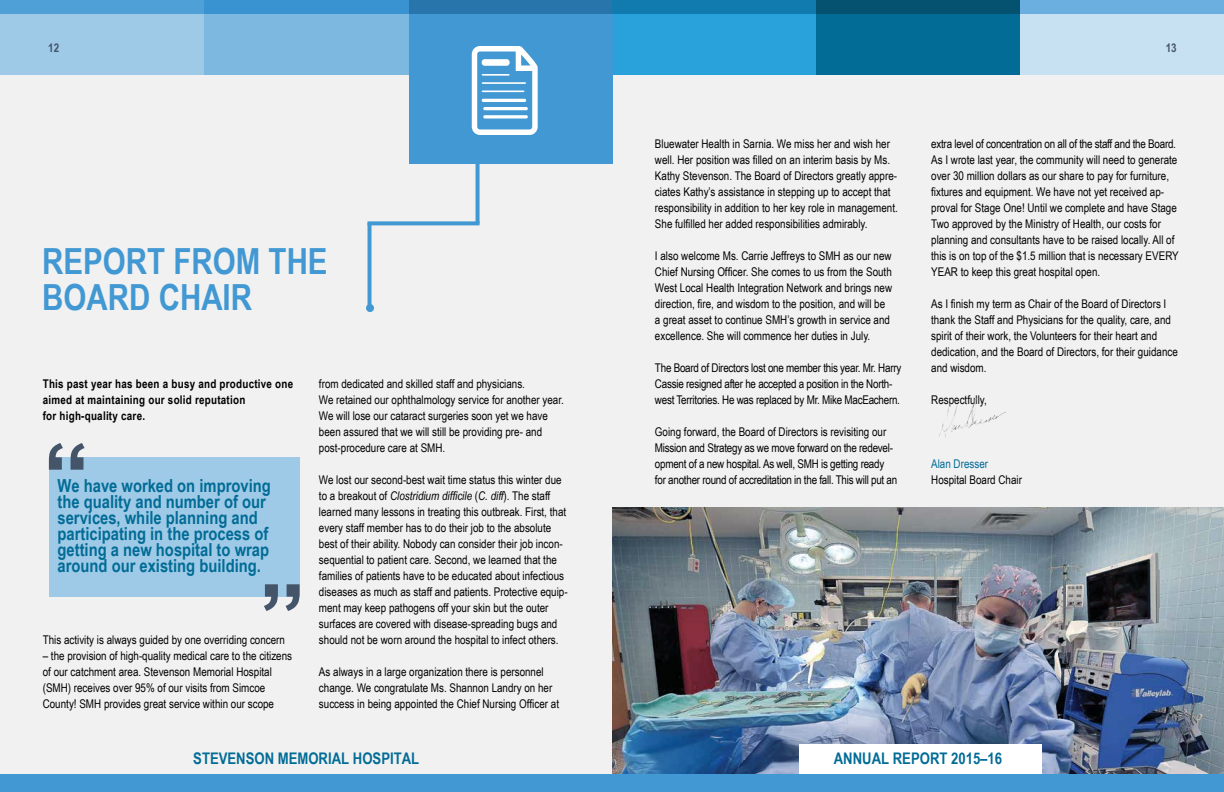
<style>
.page{position:relative;width:1224px;height:792px;background:#f1f1f1}
.page>*{position:absolute;margin:0;border:0;box-sizing:border-box;transform-origin:0 0}
.t1{font:700 36px/36px "Arial Narrow";color:#4198d3}
.t2{font:700 18px/16px "Arial Narrow";color:#026c96}
.t3{font:700 16px "Arial Narrow";color:#026c96}
.t4{font:12px/16px "Arial Narrow";color:#000}
.t5{font:12px/16px "Arial Narrow";letter-spacing:-.02em;color:#000}
.t6{font:700 12px/16px "Arial Narrow";letter-spacing:.02em;color:#000}
.t7{font:12px "Arial Narrow";color:#026c96}
.t8{font:700 12px "Arial Narrow";color:#445469}
.s1{font-style:italic}
</style>
<div class="page">
<div style="left:816px;top:1px;width:204px;height:74px;background:#026c96"></div>
<div style="left:612px;top:1px;width:204px;height:74px;background:#29a1db"></div>
<div style="left:204px;top:1px;width:204px;height:74px;background:#7cb8e0"></div>
<div style="left:0;top:0;width:204px;height:75px;background:#9ecae7"></div>
<div style="left:1020px;top:0;width:204px;height:75px;background:#c7e0f2"></div>
<div style="left:49px;top:457px;width:250px;height:140px;background:#9ecae7"></div>
<svg style="left:49px;top:443px;width:36px;height:27px"></svg>
<svg style="left:264px;top:584px;width:36px;height:27px"></svg>
<img style="left:939px;top:398px;width:67px;height:39px">
<img style="left:612px;top:507px;width:612px;height:267px">
<div style="left:800px;top:745px;width:242px;height:47px;background:#fff"></div>
<div style="left:409px;top:1px;width:204px;height:163px;background:#4198d3"></div>
<svg style="left:472px;top:46px;width:66px;height:89px"></svg>
<svg style="left:368px;top:225px;width:4px;height:79px"></svg>
<svg style="left:476px;top:164px;width:4px;height:57px"></svg>
<svg style="left:368px;top:221px;width:112px;height:4px"></svg>
<div style="left:366px;top:304px;width:8px;height:8px;background:#4198d3;border-radius:50%"></div>
<div style="left:816px;top:0;width:204px;height:13px;background:#045270"></div>
<div style="left:612px;top:0;width:204px;height:13px;background:#117bb0"></div>
<div style="left:408px;top:0;width:204px;height:13px;background:#2775aa"></div>
<div style="left:204px;top:0;width:204px;height:13px;background:#3893d0"></div>
<div style="left:0;top:0;width:204px;height:13px;background:#50a0d8"></div>
<div style="left:1020px;top:0;width:204px;height:13px;background:#6bafe0"></div>
<div style="left:0;top:774px;width:612px;height:18px;background:#4198d3"></div>
<div style="left:612px;top:774px;width:612px;height:18px;background:#4198d3"></div>
<p class="t8" style="left:48px;top:39px;width:12px">12</p>
<p class="t8" style="left:1166px;top:39px;width:12px">13</p>
<h1 class="t1" style="left:42px;top:241px;width:287px">REPORT FROM THE<br>BOARD CHAIR</h1>
<p class="t6" style="left:43px;top:375px;width:252px">This past year has been a busy and productive one aimed at maintaining our solid reputation<br>for high-quality care.</p>
<h2 class="t2" style="left:58px;top:477px;width:215px">We have worked on improving the quality and number of our services, while planning and participating in the process of getting a new hospital to wrap around our existing building.</h2>
<p class="t4" style="left:43px;top:631px;width:244px">This activity is always guided by one overriding concern</p>
<p class="t4" style="left:43px;top:647px;width:251px">– the provision of high-quality medical care to the citizens of our catchment area. Stevenson Memorial Hospital (SMH) receives over 95% of our visits from Simcoe County! SMH provides great service within our scope</p>
<p class="t4" style="left:319px;top:375px;width:246px">from dedicated and skilled staff and physicians.<br>We retained our ophthalmology service for another year.<br>We will lose our cataract surgeries soon yet we have been assured that we will still be providing pre- and post-procedure care at SMH.</p>
<p class="t4" style="left:319px;top:471px;width:250px">We lost our second-best wait time status this winter due to a breakout of <span class="s1">Clostridium difficile</span> (<span class="s1">C. diff</span>). The staff learned many lessons in treating this outbreak. First, that every staff member has to do their job to the absolute best of their ability. Nobody can consider their job incon&shy;sequential to patient care. Second, we learned that the families of patients have to be educated about infectious diseases as much as staff and patients. Protective equip&shy;ment may keep pathogens off your skin but the outer surfaces are covered with disease-spreading bugs and should not be worn around the hospital to infect others.</p>
<p class="t4" style="left:319px;top:663px;width:242px">As always in a large organization there is personnel change. We congratulate Ms. Shannon Landry on her success in being appointed the Chief Nursing Officer at</p>
<p class="t4" style="left:655px;top:135px;width:244px">Bluewater Health in Sarnia. We miss her and wish her well. Her position was filled on an interim basis by Ms.<br>Kathy Stevenson. The Board of Directors greatly appre&shy;ciates Kathy’s assistance in stepping up to accept that responsibility in addition to her key role in management.<br>She fulfilled her added responsibilities admirably.</p>
<p class="t4" style="left:655px;top:247px;width:239px">I also welcome Ms. Carrie Jeffreys to SMH as our new Chief Nursing Officer. She comes to us from the South West Local Health Integration Network and brings new direction, fire, and wisdom to the position, and will be a great asset to continue SMH’s growth in service and excellence. She will commence her duties in July.</p>
<p class="t5" style="left:655px;top:359px;width:248px">The Board of Directors lost one member this year. Mr. Harry<br>Cassie resigned after he accepted a position in the North&shy;west Territories. He was replaced by Mr. Mike MacEachern.</p>
<p class="t5" style="left:655px;top:423px;width:244px">Going forward, the Board of Directors is revisiting our Mission and Strategy as we move forward on the redevel&shy;opment of a new hospital. As well, SMH is getting ready for another round of accreditation in the fall. This will put an</p>
<p class="t4" style="left:931px;top:135px;width:249px">extra level of concentration on all of the staff and the Board.<br>As I wrote last year, the community will need to generate over 30 million dollars as our share to pay for furniture, fixtures and equipment. We have not yet received ap&shy;proval for Stage One! Until we complete and have Stage Two approved by the Ministry of Health, our costs for planning and consultants have to be raised locally. All of this is on top of the $1.5 million that is necessary EVERY YEAR to keep this great hospital open.</p>
<p class="t4" style="left:931px;top:295px;width:248px">As I finish my term as Chair of the Board of Directors I thank the Staff and Physicians for the quality, care, and spirit of their work, the Volunteers for their heart and dedication, and the Board of Directors, for their guidance and wisdom.</p>
<p class="t4" style="left:931px;top:391px;width:57px">Respectfully,</p>
<p class="t7" style="left:931px;top:455px;width:58px">Alan Dresser</p>
<p class="t4" style="left:931px;top:471px;width:92px">Hospital Board Chair</p>
<h3 class="t3" style="left:193px;top:746px;width:227px">STEVENSON MEMORIAL HOSPITAL</h3>
<h3 class="t3" style="left:834px;top:746px;width:170px">ANNUAL REPORT 2015–16</h3>
</div>
